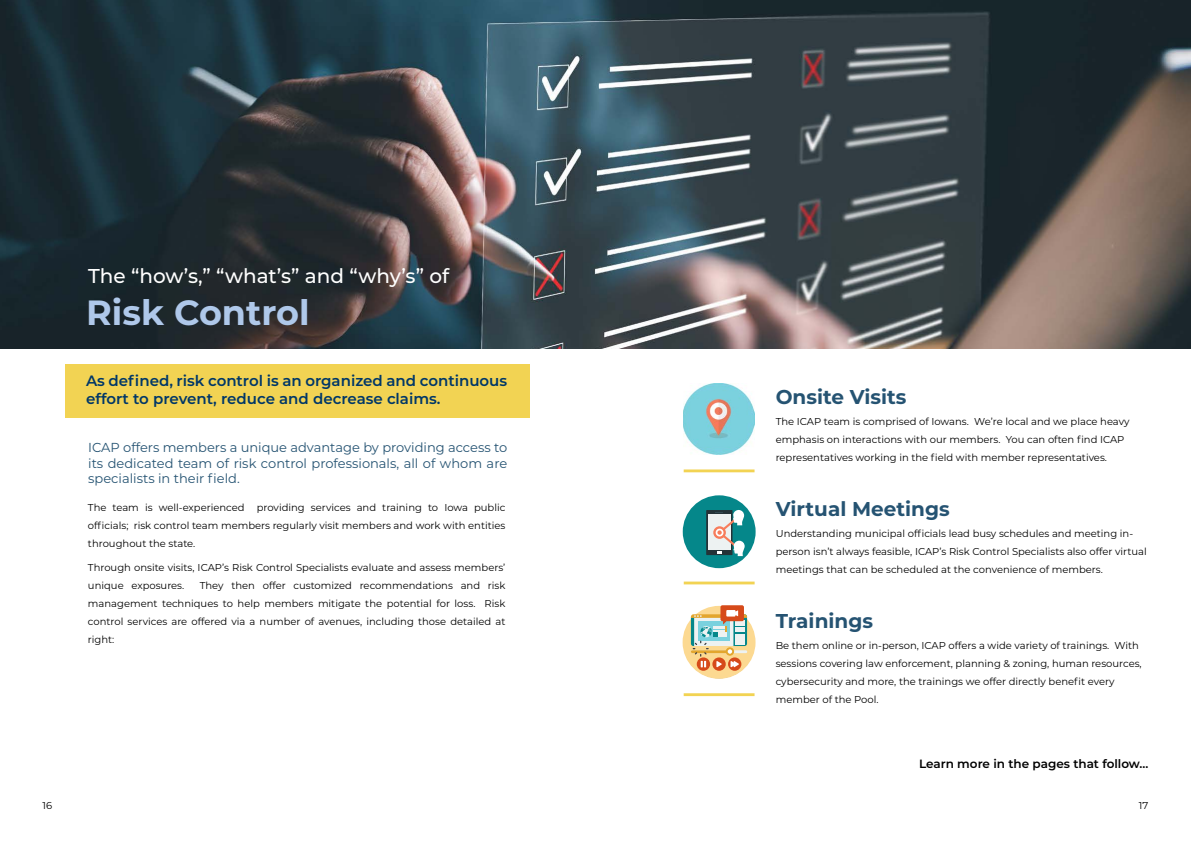
<style>
.page{position:relative;width:1191px;height:842px;background:#fff}
.page>*{position:absolute;margin:0;border:0;box-sizing:border-box;transform-origin:0 0}
.t1{font:700 35px "Montserrat";color:#afc8ea}
.t2{font:700 20px "Montserrat";color:#255372}
.t3{font:500 20px "Montserrat";color:#fff}
.t4{font:600 15px/18px "Montserrat";color:#003768}
.t5{font:13px/15.6px "Montserrat";color:#255372;text-align:justify}
.t6{font:600 12px "Montserrat";color:#000}
.t7{font:10px/18px "Montserrat";color:#000}
</style>
<div class="page">
<div style="left:65px;top:364px;width:465px;height:54px;background:#f2d353"></div>
<img style="left:0;top:0;width:1191px;height:349px">
<hr style="left:683px;top:469px;width:71px;height:3px;background:#f2d353">
<hr style="left:684px;top:582px;width:70px;height:2px;background:#f2d353">
<hr style="left:683px;top:693px;width:71px;height:3px;background:#f2d353">
<img style="left:683px;top:383px;width:71px;height:72px">
<div style="left:682px;top:606px;width:73px;height:73px;background:#fcd991;border-radius:50%"></div>
<svg style="left:712px;top:657px;width:13px;height:14px"></svg>
<svg style="left:728px;top:657px;width:13px;height:14px"></svg>
<svg style="left:697px;top:657px;width:13px;height:14px"></svg>
<svg style="left:691px;top:605px;width:56px;height:62px"></svg>
<div style="left:683px;top:495px;width:72px;height:73px;background:#05878a;border-radius:50%"></div>
<div style="left:706px;top:510px;width:26px;height:45px;background:#243338"></div>
<div style="left:708px;top:514px;width:22px;height:35px;background:#edf2f2"></div>
<svg style="left:713px;top:526px;width:13px;height:13px"></svg>
<svg style="left:715px;top:510px;width:29px;height:46px"></svg>
<h2 class="t3" style="left:88px;top:262px;width:362px">The “how’s,” “what’s” and “why’s” of</h2>
<h1 class="t1" style="left:86px;top:288px;width:225px">Risk Control</h1>
<h3 class="t4" style="left:86px;top:371px;width:422px">As defined, risk control is an organized and continuous effort to prevent, reduce and decrease claims.</h3>
<h3 class="t5" style="left:88px;top:439px;width:420px">ICAP offers members a unique advantage by providing access to its dedicated team of risk control professionals, all of whom are specialists in their field.</h3>
<p class="t7" style="left:88px;top:498px;width:419px;text-align:justify">The team is well-experienced providing services and training to Iowa public officials; risk control team members regularly visit members and work with entities throughout the state.</p>
<p class="t7" style="left:88px;top:558px;width:419px">Through onsite visits, ICAP’s Risk Control Specialists evaluate and assess members’ unique exposures.</p>
<p class="t7" style="left:88px;top:576px;width:419px;text-align:justify;text-indent:112px">They then offer customized recommendations and risk management techniques to help members mitigate the potential for loss. Risk control services are offered via a number of avenues, including those detailed at right:</p>
<h2 class="t2" style="left:775px;top:383px;width:132px">Onsite Visits</h2>
<p class="t7" style="left:775px;top:412px;width:355px">The ICAP team is comprised of Iowans. We’re local and we place heavy emphasis on interactions with our members. You can often find ICAP representatives working in the field with member representatives.</p>
<h2 class="t2" style="left:775px;top:495px;width:175px">Virtual Meetings</h2>
<p class="t7" style="left:775px;top:524px;width:372px">Understanding municipal officials lead busy schedules and meeting in&shy;person isn’t always feasible, ICAP’s Risk Control Specialists also offer virtual meetings that can be scheduled at the convenience of members.</p>
<h2 class="t2" style="left:775px;top:606px;width:99px">Trainings</h2>
<p class="t7" style="left:775px;top:636px;width:367px">Be them online or in-person, ICAP offers a wide variety of trainings. With sessions covering law enforcement, planning &amp; zoning, human resources, cybersecurity and more, the trainings we offer directly benefit every member of the Pool.</p>
<p class="t6" style="left:919px;top:755px;width:231px">Learn more in the pages that follow...</p>
<p class="t7" style="left:43px;top:796px;width:11px">16</p>
<p class="t7" style="left:1139px;top:796px;width:11px">17</p>
</div>
